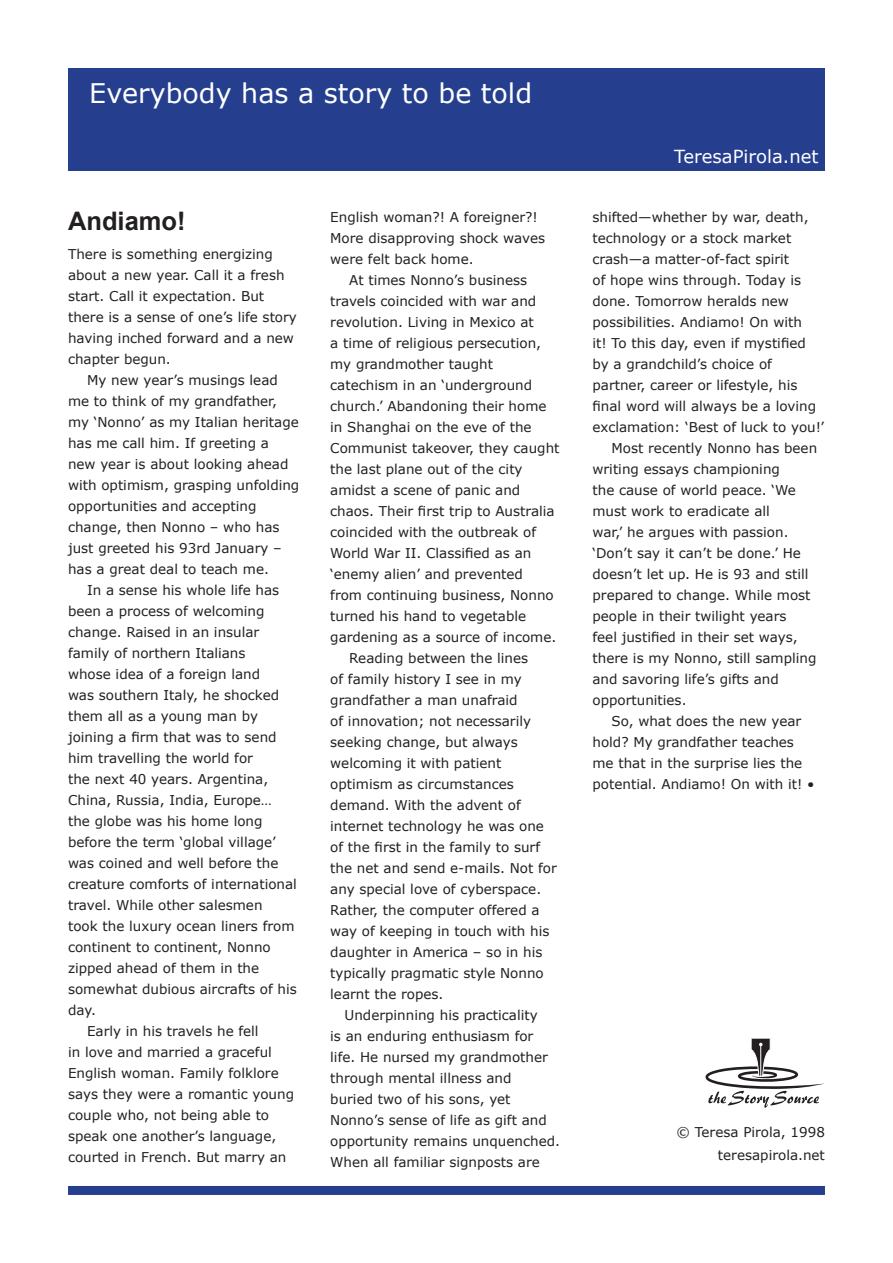
<style>
.page{position:relative;width:893px;height:1263px;background:#fff}
.page>*{position:absolute;margin:0;border:0;box-sizing:border-box;transform-origin:0 0}
.t1{font:27px "MS Reference Sans Serif";color:#fff}
.t2{font:700 25.5px "Arial";color:#231f20}
.t3{font:18px "MS Reference Sans Serif";color:#fff}
.t4{font:13.5px/21px "MS Reference Sans Serif";color:#231f20}
</style>
<div class="page">
<div style="left:68px;top:68px;width:757px;height:102px;background:#253f8e"></div>
<svg style="left:705px;top:1039px;width:119px;height:69px"></svg>
<div style="left:68px;top:1186px;width:757px;height:9px;background:#253f8e"></div>
<p class="t1" style="left:89px;top:76px;width:444px">Everybody has a story to be told</p>
<p class="t2" style="left:68px;top:204px;width:119px">Andiamo!</p>
<p class="t4" style="left:68px;top:243px;width:230px">There is something energizing about a new year. Call it a fresh start. Call it expectation. But there is a sense of one’s life story having inched forward and a new chapter begun.</p>
<p class="t4" style="left:68px;top:369px;width:233px;text-indent:19px">My new year’s musings lead me to think of my grandfather, my ‘Nonno’ as my Italian heritage has me call him. If greeting a new year is about looking ahead with optimism, grasping unfolding opportunities and accepting change, then Nonno – who has just greeted his 93rd January – has a great deal to teach me.</p>
<p class="t4" style="left:68px;top:579px;width:230px;text-indent:19px">In a sense his whole life has been a process of welcoming change. Raised in an insular family of northern Italians<br>whose idea of a foreign land<br>was southern Italy, he shocked them all as a young man by joining a firm that was to send him travelling the world for<br>the next 40 years. Argentina,<br>China, Russia, India, Europe… the globe was his home long before the term ‘global village’ was coined and well before the creature comforts of international travel. While other salesmen<br>took the luxury ocean liners from continent to continent, Nonno zipped ahead of them in the somewhat dubious aircrafts of his day.</p>
<p class="t4" style="left:68px;top:1020px;width:228px;text-indent:19px">Early in his travels he fell<br>in love and married a graceful<br>English woman. Family folklore says they were a romantic young couple who, not being able to speak one another’s language, courted in French. But marry an</p>
<p class="t4" style="left:330px;top:206px;width:216px">English woman?! A foreigner?!<br>More disapproving shock waves were felt back home.</p>
<p class="t4" style="left:330px;top:269px;width:231px;text-indent:19px">At times Nonno’s business travels coincided with war and revolution. Living in Mexico at<br>a time of religious persecution, my grandmother taught catechism in an ‘underground church.’ Abandoning their home in Shanghai on the eve of the<br>Communist takeover, they caught the last plane out of the city amidst a scene of panic and chaos. Their first trip to Australia coincided with the outbreak of<br>World War II. Classified as an ‘enemy alien’ and prevented<br>from continuing business, Nonno turned his hand to vegetable gardening as a source of income.</p>
<p class="t4" style="left:330px;top:647px;width:228px;text-indent:19px">Reading between the lines<br>of family history I see in my grandfather a man unafraid<br>of innovation; not necessarily seeking change, but always welcoming it with patient optimism as circumstances demand. With the advent of internet technology he was one of the first in the family to surf the net and send e-mails. Not for any special love of cyberspace.<br>Rather, the computer offered a way of keeping in touch with his daughter in America – so in his typically pragmatic style Nonno learnt the ropes.</p>
<p class="t4" style="left:330px;top:1004px;width:231px;text-indent:14px">Underpinning his practicality<br>is an enduring enthusiasm for life. He nursed my grandmother through mental illness and<br>buried two of his sons, yet<br>Nonno’s sense of life as gift and opportunity remains unquenched.<br>When all familiar signposts are</p>
<p class="t3" style="left:674px;top:145px;width:146px">TeresaPirola.net</p>
<p class="t4" style="left:592px;top:206px;width:233px">shifted—whether by war, death, technology or a stock market crash—a matter-of-fact spirit<br>of hope wins through. Today is done. Tomorrow heralds new possibilities. Andiamo! On with<br>it! To this day, even if mystified by a grandchild’s choice of partner, career or lifestyle, his final word will always be a loving exclamation: ‘Best of luck to you!’</p>
<p class="t4" style="left:592px;top:437px;width:226px;text-indent:19px">Most recently Nonno has been writing essays championing<br>the cause of world peace. ‘We must work to eradicate all<br>war,’ he argues with passion. ‘Don’t say it can’t be done.’ He doesn’t let up. He is 93 and still prepared to change. While most people in their twilight years<br>feel justified in their set ways, there is my Nonno, still sampling and savoring life’s gifts and opportunities.</p>
<p class="t4" style="left:592px;top:710px;width:224px;text-indent:19px">So, what does the new year hold? My grandfather teaches me that in the surprise lies the potential. Andiamo! On with it! •</p>
<p class="t4" style="left:676px;top:1121px;width:150px">© Teresa Pirola, 1998</p>
<p class="t4" style="left:718px;top:1144px;width:109px">teresapirola.net</p>
</div>
